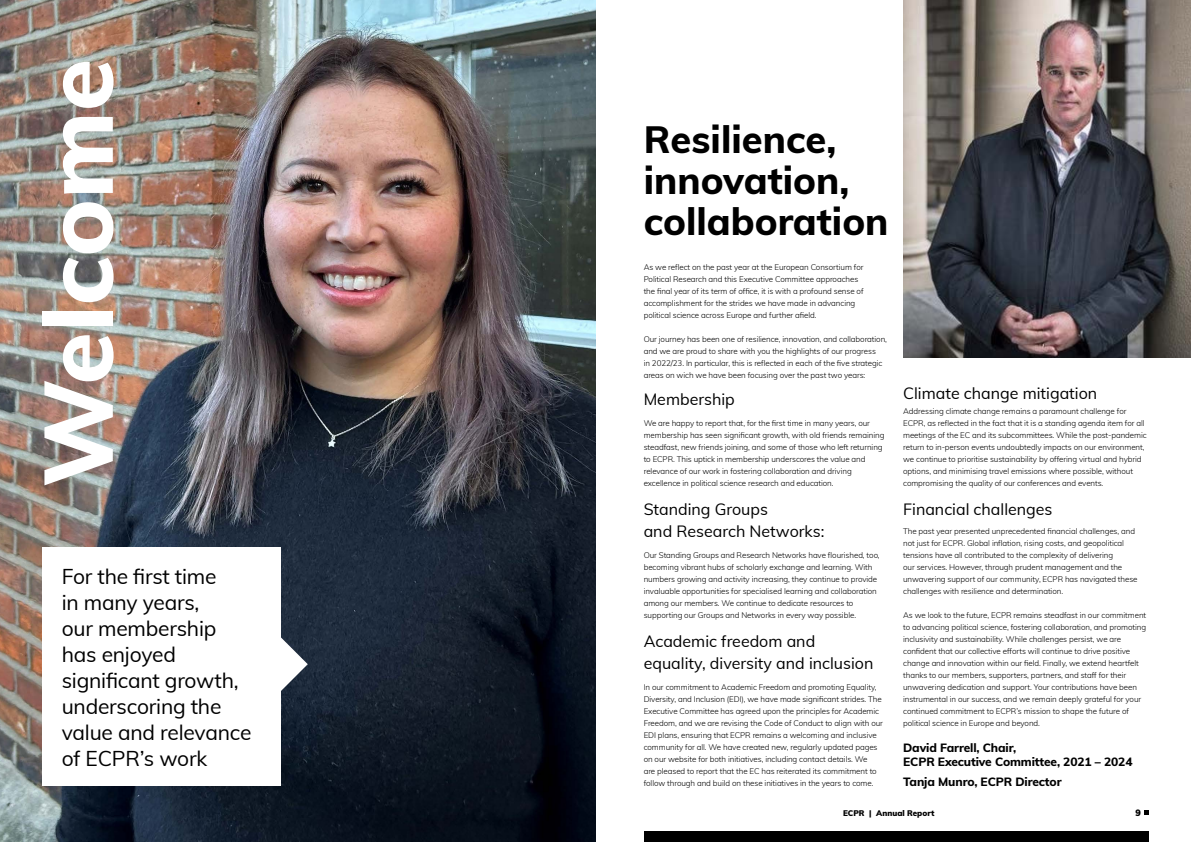
<style>
.page{position:relative;width:1191px;height:842px;background:#fff}
.page>*{position:absolute;margin:0;border:0;box-sizing:border-box;transform-origin:0 0}
.t1{font:800 96px "Muli";color:#fff}
.t2{font:800 38px/41px "Muli";color:#000}
.t3{font:21px/26px "Muli";letter-spacing:-.01em;color:#000}
.t4{font:16px/22px "Muli";color:#000}
.t5{font:800 12px/14.4px "Muli";letter-spacing:-.01em;color:#000}
.t6{font:900 9px "Muli";color:#000}
.t7{font:300 8px/12px "Muli";letter-spacing:-.01em;color:#000}
.t8{font:900 8px "Muli";color:#000}
</style>
<div class="page">
<div style="left:643px;top:831px;width:505px;height:11px;background:#000"></div>
<svg style="left:1144px;top:810px;width:4px;height:5px"></svg>
<img style="left:0;top:0;width:595px;height:842px">
<div style="left:43px;top:547px;width:238px;height:238px;background:#fff"></div>
<svg style="left:281px;top:637px;width:27px;height:54px"></svg>
<img style="left:903px;top:0;width:288px;height:357px">
<h1 class="t1" style="left:8px;top:487px;width:430px;rotate:-90deg">Welcome</h1>
<h3 class="t3" style="left:62px;top:562px;width:191px">For the first time<br>in many years,<br>our membership has enjoyed significant growth, underscoring the value and relevance of ECPR’s work</h3>
<h2 class="t2" style="left:643px;top:117px;width:246px">Resilience, innovation, collaboration</h2>
<p class="t7" style="left:643px;top:260px;width:221px">As we reflect on the past year at the European Consortium for Political Research and this Executive Committee approaches the final year of its term of office, it is with a profound sense of accomplishment for the strides we have made in advancing political science across Europe and further afield.</p>
<p class="t7" style="left:643px;top:332px;width:245px">Our journey has been one of resilience, innovation, and collaboration, and we are proud to share with you the highlights of our progress<br>in 2022/23. In particular, this is reflected in each of the five strategic areas on wich we have been focusing over the past two years:</p>
<h3 class="t4" style="left:643px;top:388px;width:93px">Membership</h3>
<p class="t7" style="left:643px;top:416px;width:242px">We are happy to report that, for the first time in many years, our membership has seen significant growth, with old friends remaining steadfast, new friends joining, and some of those who left returning to ECPR. This uptick in membership underscores the value and relevance of our work in fostering collaboration and driving excellence in political science research and education.</p>
<h3 class="t4" style="left:643px;top:498px;width:182px">Standing Groups<br>and Research Networks:</h3>
<p class="t7" style="left:643px;top:548px;width:237px">Our Standing Groups and Research Networks have flourished, too, becoming vibrant hubs of scholarly exchange and learning. With numbers growing and activity increasing, they continue to provide invaluable opportunities for specialised learning and collaboration among our members. We continue to dedicate resources to supporting our Groups and Networks in every way possible.</p>
<h3 class="t4" style="left:643px;top:630px;width:231px">Academic freedom and equality, diversity and inclusion</h3>
<p class="t7" style="left:643px;top:680px;width:241px">In our commitment to Academic Freedom and promoting Equality, Diversity, and Inclusion (EDI), we have made significant strides. The Executive Committee has agreed upon the principles for Academic Freedom, and we are revising the Code of Conduct to align with our EDI plans, ensuring that ECPR remains a welcoming and inclusive community for all. We have created new, regularly updated pages on our website for both initiatives, including contact details. We<br>are pleased to report that the EC has reiterated its commitment to follow through and build on these initiatives in the years to come.</p>
<h3 class="t4" style="left:903px;top:381px;width:195px">Climate change mitigation</h3>
<p class="t7" style="left:903px;top:404px;width:245px">Addressing climate change remains a paramount challenge for ECPR, as reflected in the fact that it is a standing agenda item for all meetings of the EC and its subcommittees. While the post-pandemic return to in-person events undoubtedly impacts on our environment, we continue to prioritise sustainability by offering virtual and hybrid options, and minimising travel emissions where possible, without compromising the quality of our conferences and events.</p>
<h3 class="t4" style="left:903px;top:498px;width:151px">Financial challenges</h3>
<p class="t7" style="left:903px;top:524px;width:236px">The past year presented unprecedented financial challenges, and not just for ECPR. Global inflation, rising costs, and geopolitical tensions have all contributed to the complexity of delivering<br>our services. However, through prudent management and the unwavering support of our community, ECPR has navigated these challenges with resilience and determination.</p>
<p class="t7" style="left:903px;top:608px;width:244px">As we look to the future, ECPR remains steadfast in our commitment to advancing political science, fostering collaboration, and promoting inclusivity and sustainability. While challenges persist, we are confident that our collective efforts will continue to drive positive change and innovation within our field. Finally, we extend heartfelt thanks to our members, supporters, partners, and staff for their unwavering dedication and support. Your contributions have been instrumental in our success, and we remain deeply grateful for your continued commitment to ECPR’s mission to shape the future of political science in Europe and beyond.</p>
<h3 class="t5" style="left:903px;top:740px;width:231px">David Farrell, Chair,<br>ECPR Executive Committee, 2021 – 2024</h3>
<h3 class="t5" style="left:903px;top:774px;width:160px">Tanja Munro, ECPR Director</h3>
<p class="t8" style="left:843px;top:807px;width:93px">ECPR | Annual Report</p>
<p class="t6" style="left:1135px;top:806px;width:7px">9</p>
</div>
